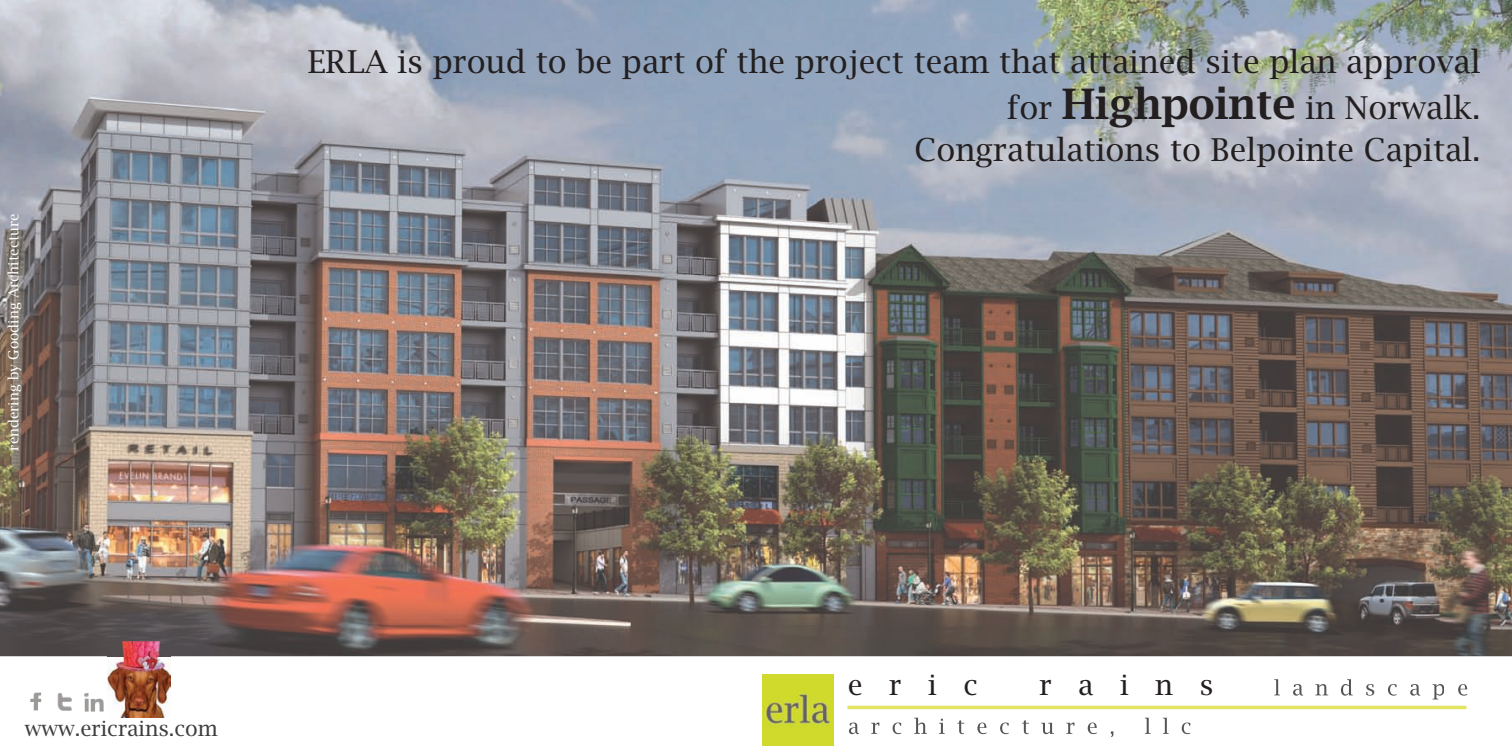
<style>
.page{position:relative;width:1512px;height:756px;background:#fff}
.page>*{position:absolute;margin:0;border:0;box-sizing:border-box;transform-origin:0 0}
.t1{font:31.5px/45.9px "Lucida Bright";color:#231f20;text-align:right}
.t2{font:28px "Lucida Bright";letter-spacing:.95em;color:#231f20}
.t3{font:21px "Lucida Bright";color:#3e3e3f}
.t4{font:14px "Lucida Bright";color:#fff}
.s1{font-weight:600;font-size:42px}
</style>
<div class="page">
<img style="left:0;top:0;width:1512px;height:656px">
<hr style="left:847px;top:706px;width:619px;height:3px;background:#e2e562">
<img style="left:763px;top:675px;width:70px;height:70px">
<svg style="left:1274px;top:679px;width:170px;height:20px"></svg>
<svg style="left:1458px;top:684px;width:9px;height:12px"></svg>
<svg style="left:849px;top:718px;width:248px;height:16px"></svg>
<img style="left:84px;top:693px;width:20px;height:19px">
<img style="left:30px;top:693px;width:12px;height:17px">
<img style="left:58px;top:693px;width:14px;height:18px">
<img style="left:107px;top:642px;width:63px;height:76px">
<p class="t4" style="left:6px;top:451px;width:239px;rotate:-90deg">rendering by Gooding Architecture</p>
<p class="t3" style="left:25px;top:716px;width:194px">www.ericrains.com</p>
<p class="t1" style="left:308px;top:39px;width:1174px">ERLA is proud to be part of the project team that attained site plan approval for <span class="s1">Highpointe</span> in Norwalk.</p>
<p class="t1" style="left:915px;top:128px;width:567px">Congratulations to Belpointe Capital.</p>
<p class="t2" style="left:848px;top:669px;width:131px">eric</p>
<p class="t2" style="left:1039px;top:669px;width:176px">rains</p>
</div>
